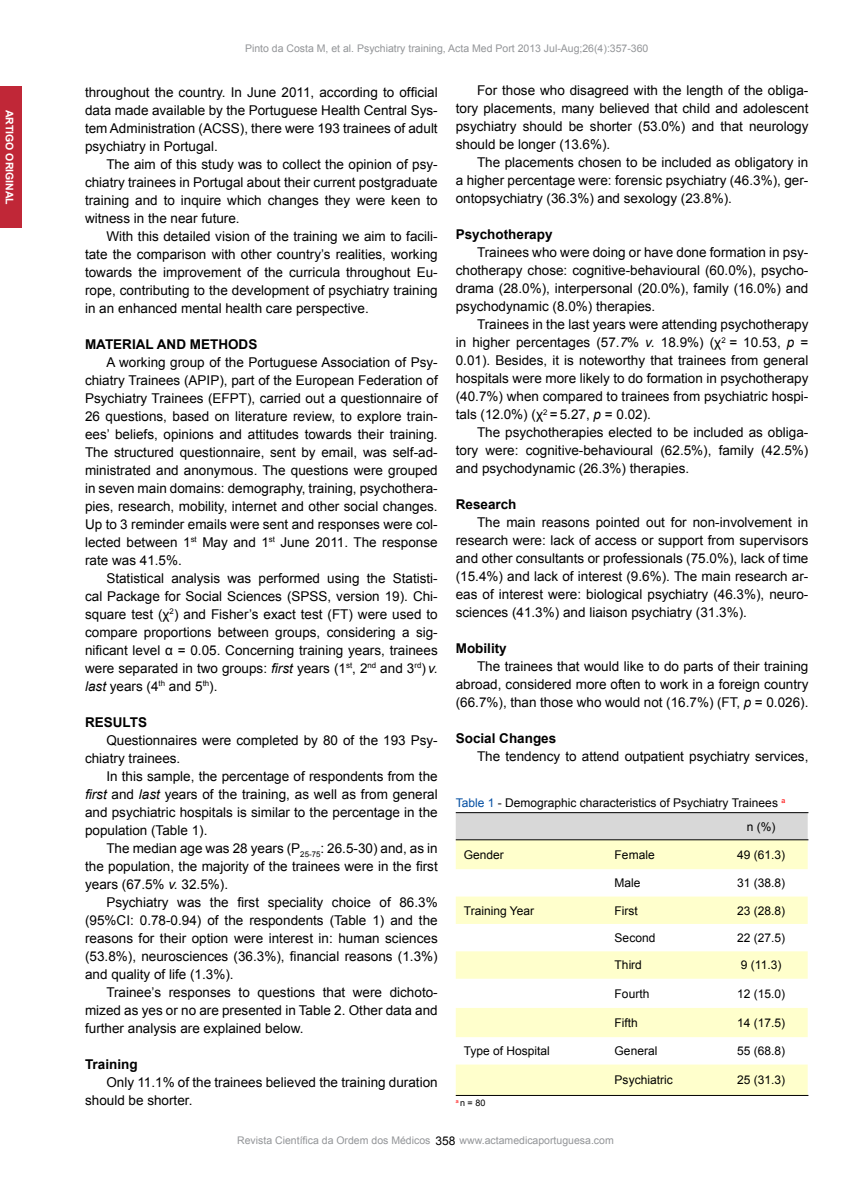
<style>
.page{position:relative;width:851px;height:1191px;background:#fff}
.page>*{position:absolute;margin:0;border:0;box-sizing:border-box;transform-origin:0 0}
.t1{font:13.5px/18px "Arial";color:#000;text-align:justify}
.t2{font:700 13.5px "Arial";color:#000}
.t3{font:12px/24px "Arial";color:#000}
.t4{font:10.5px "Arial";color:#939598}
.t5{font:700 10.5px "Arial";color:#fff}
.t6{font:9px "Arial";color:#000}
.s1{font-style:italic}
.s2{color:#034ea2}
</style>
<div class="page">
<div style="left:0;top:86px;width:21px;height:142px;background:#c02737"></div>
<div style="left:456px;top:813px;width:351px;height:26px;background:#d8d8d8"></div>
<svg style="left:456px;top:840px;width:351px;height:255px;fill:#ffc"></svg>
<hr style="left:456px;top:812px;width:352px;height:1px;background:#000">
<hr style="left:456px;top:839px;width:352px;height:1px;background:#000">
<hr style="left:456px;top:1095px;width:352px;height:1px;background:#000">
<p class="t5" style="left:17px;top:110px;width:97px;rotate:90deg">ARTIGO ORIGINAL</p>
<p class="t4" style="left:245px;top:41px;width:405px">Pinto da Costa M, et al. Psychiatry training, Acta Med Port 2013 Jul-Aug;26(4):357-360</p>
<p class="t1" style="left:85px;top:83px;width:354px">throughout the country. In June 2011, according to official data made available by the Portuguese Health Central Sys&shy;tem Administration (ACSS), there were 193 trainees of adult psychiatry in Portugal.</p>
<p class="t1" style="left:85px;top:155px;width:354px;text-indent:21px">The aim of this study was to collect the opinion of psy&shy;chiatry trainees in Portugal about their current postgraduate training and to inquire which changes they were keen to witness in the near future.</p>
<p class="t1" style="left:85px;top:227px;width:354px;text-indent:21px">With this detailed vision of the training we aim to facili&shy;tate the comparison with other country’s realities, working towards the improvement of the curricula throughout Eu&shy;rope, contributing to the development of psychiatry training in an enhanced mental health care perspective.</p>
<p class="t2" style="left:85px;top:334px;width:174px">MATERIAL AND METHODS</p>
<p class="t1" style="left:85px;top:353px;width:354px;text-indent:21px">A working group of the Portuguese Association of Psy&shy;chiatry Trainees (APIP), part of the European Federation of Psychiatry Trainees (EFPT), carried out a questionnaire of 26 questions, based on literature review, to explore train&shy;ees’ beliefs, opinions and attitudes towards their training.<br>The structured questionnaire, sent by email, was self-ad&shy;ministrated and anonymous. The questions were grouped in seven main domains: demography, training, psychothera&shy;pies, research, mobility, internet and other social changes.<br>Up to 3 reminder emails were sent and responses were col&shy;lected between 1<sup>st</sup> May and 1<sup>st</sup> June 2011. The response rate was 41.5%.</p>
<p class="t1" style="left:85px;top:569px;width:354px;text-indent:21px">Statistical analysis was performed using the Statisti&shy;cal Package for Social Sciences (SPSS, version 19). Chi&shy;square test (χ<sup>2</sup>) and Fisher’s exact test (FT) were used to compare proportions between groups, considering a sig&shy;nificant level α = 0.05. Concerning training years, trainees were separated in two groups: <span class="s1">first</span> years (1<sup>st</sup>, 2<sup>nd</sup> and 3<sup>rd</sup>) <span class="s1">v. last</span> years (4<sup>th</sup> and 5<sup>th</sup>).</p>
<p class="t2" style="left:85px;top:712px;width:64px">RESULTS</p>
<p class="t1" style="left:85px;top:731px;width:354px;text-indent:21px">Questionnaires were completed by 80 of the 193 Psy&shy;chiatry trainees.</p>
<p class="t1" style="left:85px;top:767px;width:354px;text-indent:21px">In this sample, the percentage of respondents from the <span class="s1">first</span> and <span class="s1">last</span> years of the training, as well as from general and psychiatric hospitals is similar to the percentage in the population (Table 1).</p>
<p class="t1" style="left:85px;top:839px;width:354px;text-indent:21px">The median age was 28 years (P<sub>25-75</sub>: 26.5-30) and, as in the population, the majority of the trainees were in the first years (67.5% <span class="s1">v.</span> 32.5%).</p>
<p class="t1" style="left:85px;top:893px;width:354px;text-indent:21px">Psychiatry was the first speciality choice of 86.3% (95%CI: 0.78-0.94) of the respondents (Table 1) and the reasons for their option were interest in: human sciences (53.8%), neurosciences (36.3%), financial reasons (1.3%) and quality of life (1.3%).</p>
<p class="t1" style="left:85px;top:983px;width:354px;text-indent:21px">Trainee’s responses to questions that were dichoto&shy;mized as yes or no are presented in Table 2. Other data and further analysis are explained below.</p>
<p class="t2" style="left:85px;top:1054px;width:54px">Training</p>
<p class="t1" style="left:85px;top:1073px;width:354px;text-indent:21px">Only 11.1% of the trainees believed the training duration should be shorter.</p>
<p class="t1" style="left:456px;top:81px;width:354px;text-indent:21px">For those who disagreed with the length of the obliga&shy;tory placements, many believed that child and adolescent psychiatry should be shorter (53.0%) and that neurology should be longer (13.6%).</p>
<p class="t1" style="left:456px;top:153px;width:354px;text-indent:21px">The placements chosen to be included as obligatory in a higher percentage were: forensic psychiatry (46.3%), ger&shy;ontopsychiatry (36.3%) and sexology (23.8%).</p>
<p class="t2" style="left:456px;top:225px;width:98px">Psychotherapy</p>
<p class="t1" style="left:456px;top:243px;width:354px;text-indent:21px">Trainees who were doing or have done formation in psy&shy;chotherapy chose: cognitive-behavioural (60.0%), psycho&shy;drama (28.0%), interpersonal (20.0%), family (16.0%) and psychodynamic (8.0%) therapies.</p>
<p class="t1" style="left:456px;top:315px;width:354px;text-indent:21px">Trainees in the last years were attending psychotherapy in higher percentages (57.<span class="s1">7</span>% <span class="s1">v.</span> 18.9%) (χ<sup>2</sup> = 10.53, <span class="s1">p</span> = 0.01). Besides, it is noteworthy that trainees from general hospitals were more likely to do formation in psychotherapy (40.7%) when compared to trainees from psychiatric hospi&shy;tals (12.0%) (χ<sup>2</sup> = 5.27, <span class="s1">p</span> = 0.02).</p>
<p class="t1" style="left:456px;top:423px;width:354px;text-indent:21px">The psychotherapies elected to be included as obliga&shy;tory were: cognitive-behavioural (62.5%), family (42.5%) and psychodynamic (26.3%) therapies.</p>
<p class="t2" style="left:456px;top:495px;width:62px">Research</p>
<p class="t1" style="left:456px;top:513px;width:354px;text-indent:21px">The main reasons pointed out for non-involvement in research were: lack of access or support from supervisors and other consultants or professionals (75.0%), lack of time (15.4%) and lack of interest (9.6%). The main research ar&shy;eas of interest were: biological psychiatry (46.3%), neuro&shy;sciences (41.3%) and liaison psychiatry (31.3%).</p>
<p class="t2" style="left:456px;top:639px;width:53px">Mobility</p>
<p class="t1" style="left:456px;top:657px;width:354px;text-indent:21px">The trainees that would like to do parts of their training abroad, considered more often to work in a foreign country (66.7%), than those who would not (16.7%) (FT, <span class="s1">p</span> = 0.026).</p>
<p class="t2" style="left:456px;top:729px;width:102px">Social Changes</p>
<p class="t1" style="left:477px;top:747px;width:333px">The tendency to attend outpatient psychiatry services,</p>
<p class="t3" style="left:747px;top:790px;width:40px;text-indent:-291px"><span class="s2">Table 1</span> - Demographic characteristics of Psychiatry Trainees <sup>a </sup>n (%)</p>
<p class="t3" style="left:464px;top:842px;width:42px">Gender</p>
<p class="t3" style="left:614px;top:842px;width:42px">Female</p>
<p class="t3" style="left:737px;top:842px;width:50px">49 (61.3)</p>
<p class="t3" style="left:614px;top:871px;width:28px">Male</p>
<p class="t3" style="left:737px;top:871px;width:50px">31 (38.8)</p>
<p class="t3" style="left:464px;top:898px;width:72px">Training Year</p>
<p class="t3" style="left:614px;top:898px;width:25px">First</p>
<p class="t3" style="left:737px;top:898px;width:50px">23 (28.8)</p>
<p class="t3" style="left:614px;top:925px;width:42px">Second</p>
<p class="t3" style="left:737px;top:925px;width:50px">22 (27.5)</p>
<p class="t3" style="left:614px;top:953px;width:29px">Third</p>
<p class="t3" style="left:741px;top:953px;width:42px">9 (11.3)</p>
<p class="t3" style="left:614px;top:981px;width:36px">Fourth</p>
<p class="t3" style="left:737px;top:981px;width:50px">12 (15.0)</p>
<p class="t3" style="left:614px;top:1010px;width:25px">Fifth</p>
<p class="t3" style="left:737px;top:1010px;width:50px">14 (17.5)</p>
<p class="t3" style="left:464px;top:1039px;width:88px">Type of Hospital</p>
<p class="t3" style="left:614px;top:1039px;width:44px">General</p>
<p class="t3" style="left:737px;top:1039px;width:50px">55 (68.8)</p>
<p class="t3" style="left:614px;top:1068px;width:60px">Psychiatric</p>
<p class="t3" style="left:737px;top:1068px;width:50px">25 (31.3)</p>
<p class="t6" style="left:456px;top:1096px;width:31px"><sup>a</sup> n = 80</p>
<p class="t3" style="left:435px;top:1128px;width:22px">358</p>
<p class="t4" style="left:237px;top:1133px;width:195px">Revista Científica da Ordem dos Médicos</p>
<p class="t4" style="left:459px;top:1133px;width:156px">www.actamedicaportuguesa.com</p>
</div>
